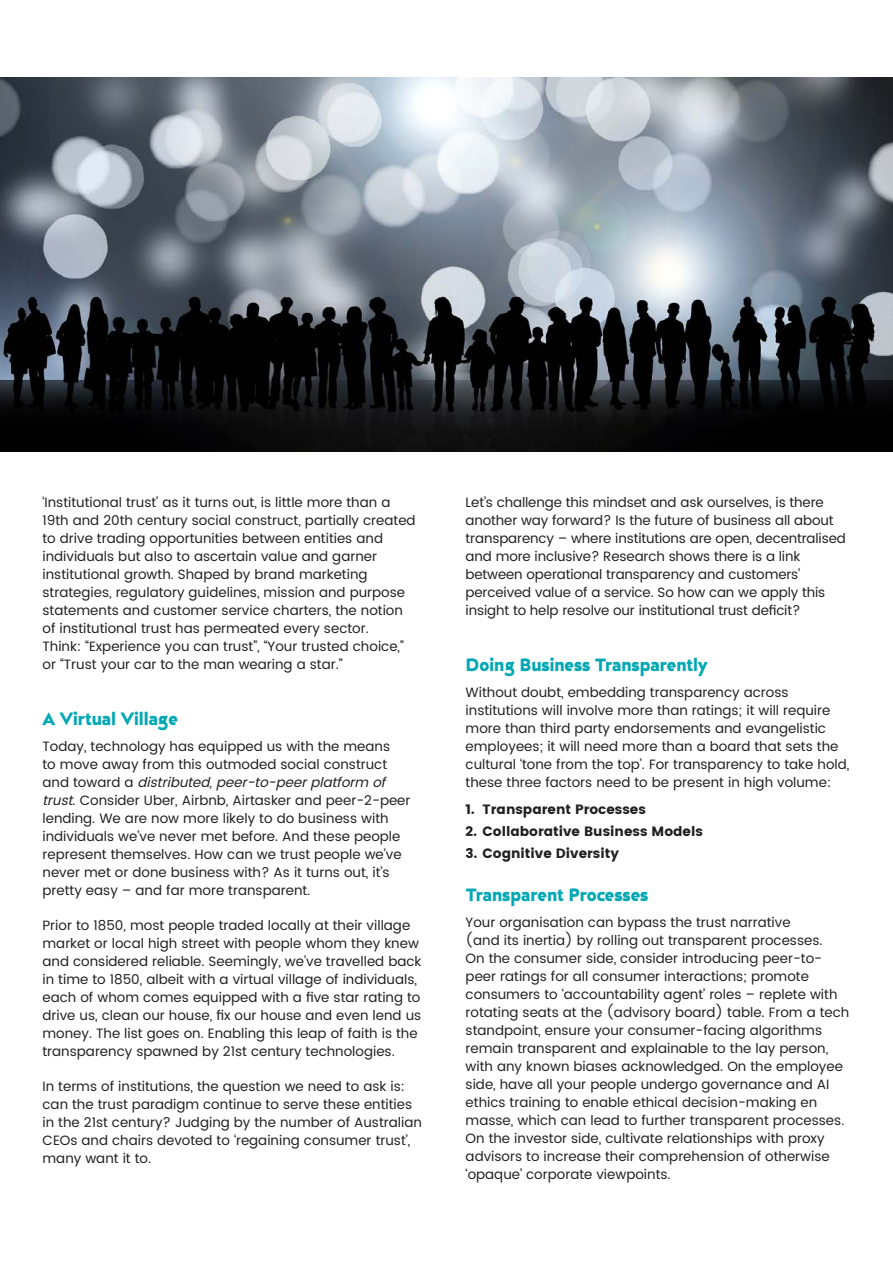
<style>
.page{position:relative;width:893px;height:1263px;background:#fff}
.page>*{position:absolute;margin:0;border:0;box-sizing:border-box;transform-origin:0 0}
.question{font:900 18px "D Hanna";color:#00a8b4}
.text{font:13.5px/18px "Poppins";color:#231f20}
.bullet{font:13.5px "Poppins";color:#231f20}
.s1{font-style:italic}
</style>
<div class="page">
<img style="left:0;top:78px;width:893px;height:374px">
<p class="text" style="left:43px;top:494px;width:375px">‘Institutional trust’ as it turns out, is little more than a 19th and 20th century social construct, partially created to drive trading opportunities between entities and individuals but also to ascertain value and garner institutional growth. Shaped by brand marketing strategies, regulatory guidelines, mission and purpose statements and customer service charters, the notion of institutional trust has permeated every sector.<br>Think: “Experience you can trust”, “Your trusted choice,” or “Trust your car to the man wearing a star.”</p>
<p class="question" style="left:43px;top:706px;width:137px">A Virtual Village</p>
<p class="text" style="left:43px;top:738px;width:369px">Today, technology has equipped us with the means<br>to move away from this outmoded social construct<br>a n d t o w a r d a <span class="s1">distributed,peer-to-peerplatform of trust</span>. Consider Uber, Airbnb, Airtasker and peer-2-peer lending. We are now more likely to do business with individuals we’ve never met before. And these people represent themselves. How can we trust people we’ve never met or done business with? As it turns out, it’s pretty easy – and far more transparent.</p>
<p class="text" style="left:43px;top:917px;width:380px">Prior to 1850, most people traded locally at their village market or local high street with people whom they knew and considered reliable. Seemingly, we’ve travelled back in time to 1850, albeit with a virtual village of individuals, each of whom comes equipped with a five star rating to drive us, clean our house, fix our house and even lend us money. The list goes on. Enabling this leap of faith is the transparency spawned by 21st century technologies.</p>
<p class="text" style="left:43px;top:1078px;width:381px">In terms of institutions, the question we need to ask is: can the trust paradigm continue to serve these entities in the 21st century? Judging by the number of Australian CEOs and chairs devoted to ‘regaining consumer trust’, many want it to.</p>
<p class="text" style="left:466px;top:493px;width:382px">Let’s challenge this mindset and ask ourselves, is there another way forward? Is the future of business all about transparency – where institutions are open, decentralised and more inclusive? Research shows there is a link between operational transparency and customers’ perceived value of a service. So how can we apply this insight to help resolve our institutional trust deficit?</p>
<p class="question" style="left:466px;top:652px;width:243px">Doing Business Transparently</p>
<p class="text" style="left:466px;top:684px;width:385px">Without doubt, embedding transparency across institutions will involve more than ratings; it will require more than third party endorsements and evangelistic employees; it will need more than a board that sets the cultural ‘tone from the top’. For transparency to take hold, these three factors need to be present in high volume:</p>
<p class="bullet" style="left:466px;top:801px;width:182px">1. Transparent Processes</p>
<p class="bullet" style="left:466px;top:823px;width:239px">2. Collaborative Business Models</p>
<p class="bullet" style="left:466px;top:845px;width:155px">3. Cognitive Diversity</p>
<p class="question" style="left:466px;top:883px;width:184px">Transparent Processes</p>
<p class="text" style="left:466px;top:914px;width:385px">Your organisation can bypass the trust narrative<br>(and its inertia) by rolling out transparent processes.<br>On the consumer side, consider introducing peer-to&shy;peer ratings for all consumer interactions; promote consumers to ‘accountability agent’ roles – replete with rotating seats at the (advisory board) table. From a tech standpoint, ensure your consumer-facing algorithms remain transparent and explainable to the lay person, with any known biases acknowledged. On the employee side, have all your people undergo governance and AI ethics training to enable ethical decision-making en masse, which can lead to further transparent processes.<br>On the investor side, cultivate relationships with proxy advisors to increase their comprehension of otherwise ‘opaque’ corporate viewpoints.</p>
</div>
